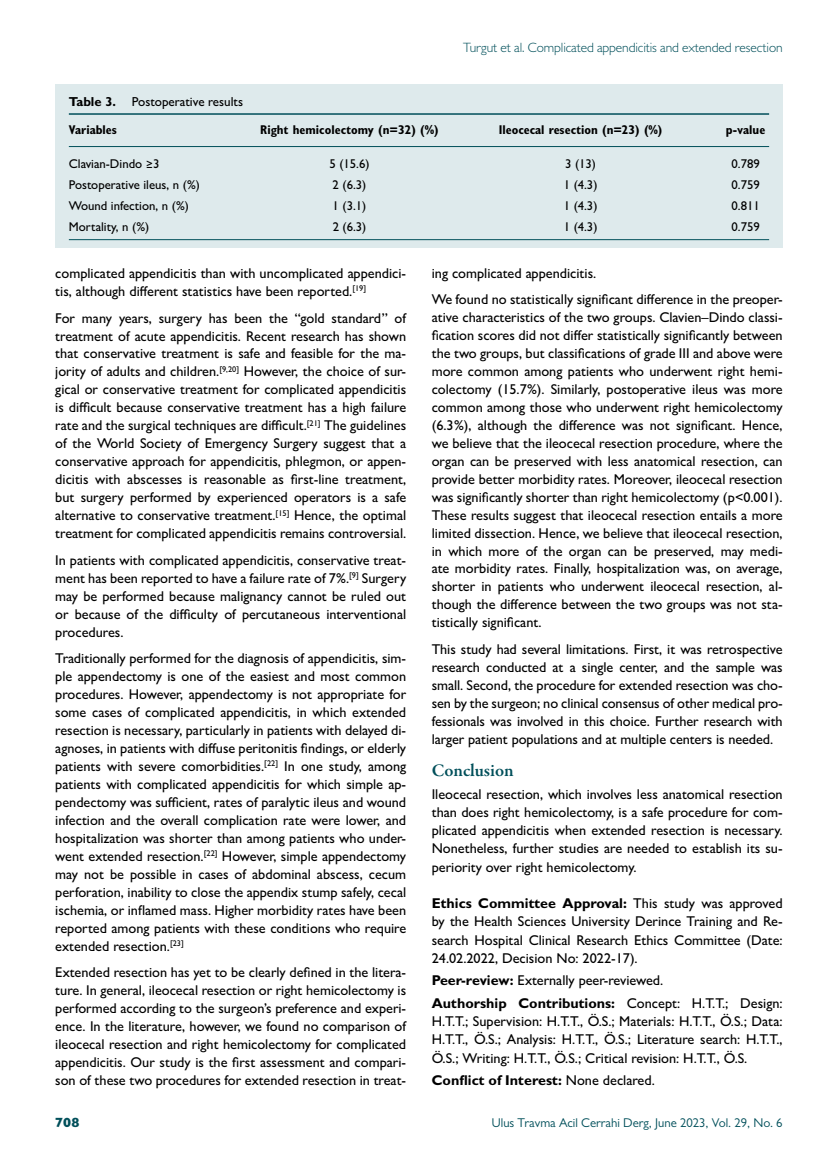
<style>
.page{position:relative;width:838px;height:1170px;background:#fff}
.page>*{position:absolute;margin:0;border:0;box-sizing:border-box;transform-origin:0 0}
.t1{font:600 18px "Garamond Premr Pro";letter-spacing:-.01em;color:#004f5a}
.t2{font:500 14.25px/18px "Gill Sans MT Pro";color:#000;text-align:justify}
.t3{font:700 14.25px "Gill Sans MT Pro";color:#000}
.t4{font:300 13.5px "Gill Sans MT Pro";letter-spacing:-.005em;color:#004f5a}
.t5{font:800 13.5px "Gill Sans MT Pro";color:#004f5a}
.t6{font:500 13.05px "Gill Sans MT Pro";color:#000}
.t7{font:500 12.75px "Gill Sans MT Pro";color:#000}
.t8{font:700 condensed 12.75px "Gill Sans MT Pro";color:#000}
.t9{font:12.75px "Gill Sans MT Pro";color:#004f5a}
.s1{font-weight:700}
.s2{font-weight:500}
</style>
<div class="page">
<div style="left:55px;top:85px;width:727px;height:163px;background:#deeaec"></div>
<hr style="left:69px;top:113px;width:700px;height:2px;background:#004f5a">
<hr style="left:69px;top:146px;width:700px;height:1px;background:#004f5a">
<hr style="left:69px;top:239px;width:700px;height:1px;background:#004f5a">
<p class="t4" style="left:463px;top:39px;width:321px">Turgut et al. Complicated appendicitis and extended resection</p>
<p class="t6" style="left:69px;top:94px;width:176px"><span class="s1">Table 3.</span> Postoperative results</p>
<p class="t8" style="left:69px;top:122px;width:49px">Variables</p>
<p class="t8" style="left:260px;top:122px;width:180px">Right hemicolectomy (n=32) (%)</p>
<p class="t8" style="left:498px;top:122px;width:165px">Ileocecal resection (n=23) (%)</p>
<p class="t8" style="left:726px;top:122px;width:41px">p-value</p>
<p class="t7" style="left:69px;top:156px;width:92px">Clavian-Dindo ≥3</p>
<p class="t7" style="left:329px;top:156px;width:42px">5 (15.6)</p>
<p class="t7" style="left:565px;top:156px;width:32px">3 (13)</p>
<p class="t7" style="left:731px;top:156px;width:30px">0.789</p>
<p class="t7" style="left:69px;top:177px;width:133px">Postoperative ileus, n (%)</p>
<p class="t7" style="left:332px;top:177px;width:35px">2 (6.3)</p>
<p class="t7" style="left:564px;top:177px;width:35px">1 (4.3)</p>
<p class="t7" style="left:731px;top:177px;width:30px">0.759</p>
<p class="t7" style="left:69px;top:198px;width:122px">Wound infection, n (%)</p>
<p class="t7" style="left:333px;top:198px;width:35px">1 (3.1)</p>
<p class="t7" style="left:564px;top:198px;width:35px">1 (4.3)</p>
<p class="t7" style="left:731px;top:198px;width:30px">0.811</p>
<p class="t7" style="left:69px;top:219px;width:82px">Mortality, n (%)</p>
<p class="t7" style="left:333px;top:219px;width:35px">2 (6.3)</p>
<p class="t7" style="left:564px;top:219px;width:35px">1 (4.3)</p>
<p class="t7" style="left:731px;top:219px;width:30px">0.759</p>
<p class="t2" style="left:55px;top:264px;width:352px">complicated appendicitis than with uncomplicated appendici&shy;tis, although different statistics have been reported.<sup>[19]</sup></p>
<p class="t2" style="left:55px;top:308px;width:352px">For many years, surgery has been the “gold standard” of treatment of acute appendicitis. Recent research has shown that conservative treatment is safe and feasible for the ma&shy;jority of adults and children.<sup>[9,20]</sup> However, the choice of sur&shy;gical or conservative treatment for complicated appendicitis is difficult because conservative treatment has a high failure rate and the surgical techniques are difficult.<sup>[21]</sup> The guidelines of the World Society of Emergency Surgery suggest that a conservative approach for appendicitis, phlegmon, or appen&shy;dicitis with abscesses is reasonable as first-line treatment, but surgery performed by experienced operators is a safe alternative to conservative treatment.<sup>[15]</sup> Hence, the optimal treatment for complicated appendicitis remains controversial.</p>
<p class="t2" style="left:55px;top:551px;width:352px">In patients with complicated appendicitis, conservative treat&shy;ment has been reported to have a failure rate of 7%.<sup>[9]</sup> Surgery may be performed because malignancy cannot be ruled out or because of the difficulty of percutaneous interventional procedures.</p>
<p class="t2" style="left:55px;top:649px;width:352px">Traditionally performed for the diagnosis of appendicitis, sim&shy;ple appendectomy is one of the easiest and most common procedures. However, appendectomy is not appropriate for some cases of complicated appendicitis, in which extended resection is necessary, particularly in patients with delayed di&shy;agnoses, in patients with diffuse peritonitis findings, or elderly patients with severe comorbidities.<sup>[22]</sup> In one study, among patients with complicated appendicitis for which simple ap&shy;pendectomy was sufficient, rates of paralytic ileus and wound infection and the overall complication rate were lower, and hospitalization was shorter than among patients who under&shy;went extended resection.<sup>[22]</sup> However, simple appendectomy may not be possible in cases of abdominal abscess, cecum perforation, inability to close the appendix stump safely, cecal ischemia, or inflamed mass. Higher morbidity rates have been reported among patients with these conditions who require extended resection.<sup>[23]</sup></p>
<p class="t2" style="left:55px;top:963px;width:352px">Extended resection has yet to be clearly defined in the litera&shy;ture. In general, ileocecal resection or right hemicolectomy is performed according to the surgeon’s preference and experi&shy;ence. In the literature, however, we found no comparison of ileocecal resection and right hemicolectomy for complicated appendicitis. Our study is the first assessment and compari&shy;son of these two procedures for extended resection in treat-</p>
<p class="t2" style="left:432px;top:259px;width:352px;line-height:26.4px">ing complicated appendicitis.<br>We found no statistically significant difference in the preoper-</p>
<p class="t2" style="left:432px;top:308px;width:352px">ative characteristics of the two groups. Clavien–Dindo classi&shy;fication scores did not differ statistically significantly between the two groups, but classifications of grade III and above were more common among patients who underwent right hemi&shy;colectomy (15.7%). Similarly, postoperative ileus was more common among those who underwent right hemicolectomy (6.3%), although the difference was not significant. Hence, we believe that the ileocecal resection procedure, where the organ can be preserved with less anatomical resection, can provide better morbidity rates. Moreover, ileocecal resection was significantly shorter than right hemicolectomy (p&lt;0.001).<br>These results suggest that ileocecal resection entails a more limited dissection. Hence, we believe that ileocecal resection, in which more of the organ can be preserved, may medi&shy;ate morbidity rates. Finally, hospitalization was, on average, shorter in patients who underwent ileocecal resection, al&shy;though the difference between the two groups was not sta&shy;tistically significant.</p>
<p class="t2" style="left:432px;top:639px;width:352px">This study had several limitations. First, it was retrospective research conducted at a single center, and the sample was small. Second, the procedure for extended resection was cho&shy;sen by the surgeon; no clinical consensus of other medical pro&shy;fessionals was involved in this choice. Further research with larger patient populations and at multiple centers is needed.</p>
<p class="t1" style="left:432px;top:759px;width:83px">Conclusion</p>
<p class="t2" style="left:432px;top:784px;width:352px">Ileocecal resection, which involves less anatomical resection than does right hemicolectomy, is a safe procedure for com&shy;plicated appendicitis when extended resection is necessary.<br>Nonetheless, further studies are needed to establish its su&shy;periority over right hemicolectomy.</p>
<p class="t2" style="left:432px;top:894px;width:352px"><span class="s1">Ethics Committee Approval:</span> This study was approved by the Health Sciences University Derince Training and Re&shy;search Hospital Clinical Research Ethics Committee (Date:<br>24.02.2022, Decision No: 2022-17).</p>
<p class="t2" style="left:432px;top:969px;width:352px;line-height:22.5px"><span class="s1">Peer-review:</span> Externally peer-reviewed.<br><span class="s1">Authorship Contributions:</span> Concept: H.T.T.; Design:</p>
<p class="t2" style="left:432px;top:1011px;width:352px">H.T.T.; Supervision: H.T.T., Ö.S.; Materials: H.T.T., Ö.S.; Data:<br>H.T.T., Ö.S.; Analysis: H.T.T., Ö.S.; Literature search: H.T.T., Ö.S.; Writing: H.T.T., Ö.S.; Critical revision: H.T.T., Ö.S.</p>
<p class="t3" style="left:432px;top:1071px;width:224px">Conflict of Interest: <span class="s2">None declared.</span></p>
<p class="t5" style="left:55px;top:1114px;width:26px">708</p>
<p class="t9" style="left:492px;top:1115px;width:292px">Ulus Travma Acil Cerrahi Derg, June 2023, Vol. 29, No. 6</p>
</div>
